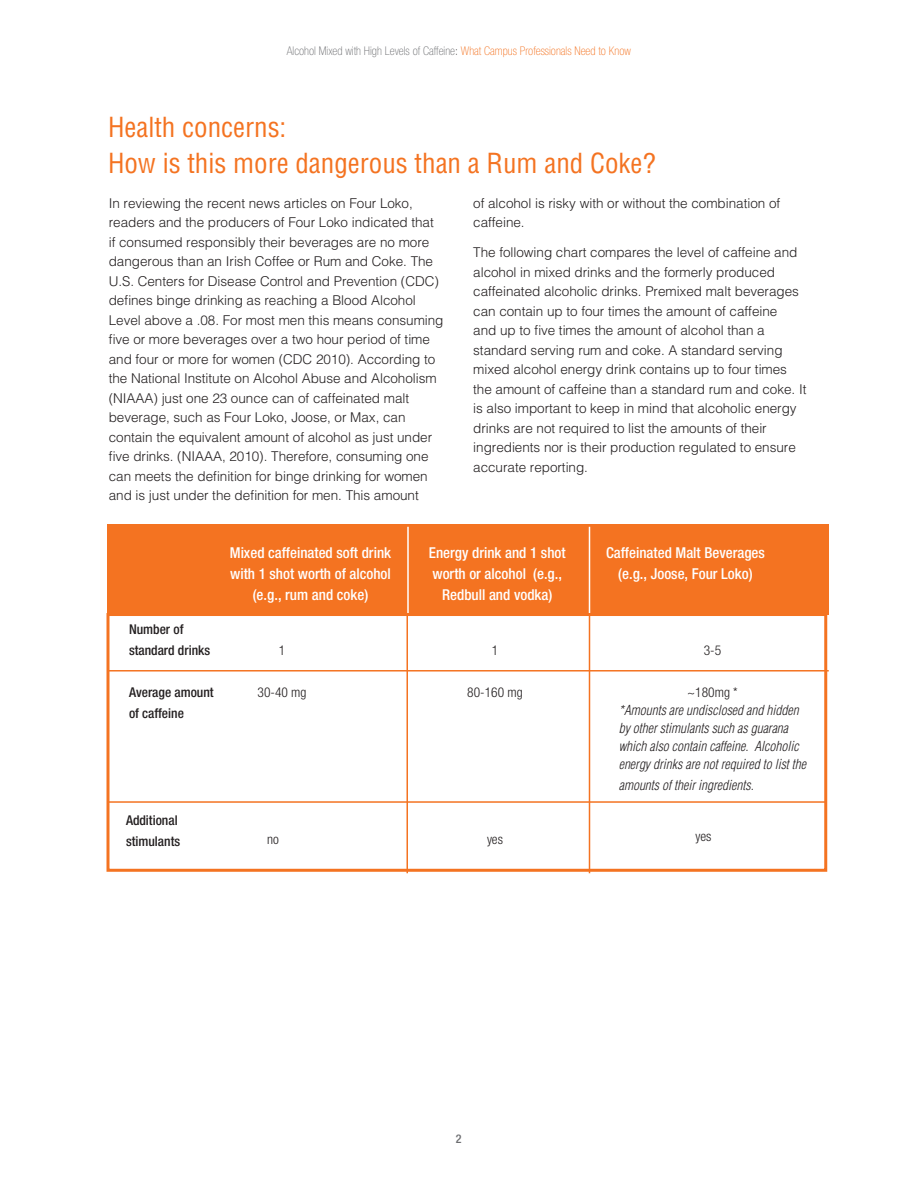
<style>
.page{position:relative;width:918px;height:1188px;background:#fff}
.page>*{position:absolute;margin:0;border:0;box-sizing:border-box;transform-origin:0 0}
.t1{font:condensed 27px/36px "Helvetica";color:#f47321}
.t2{font:500 condensed 15px/21px "Helvetica Neue";color:#fff;text-align:center}
.t3{font:300 13.5px/19.5px "Helvetica";letter-spacing:-.005em;color:#231f20}
.t4{font:italic 300 condensed 13.5px/18px "Helvetica";color:#231f20}
.t5{font:500 condensed 13.5px/21px "Helvetica Neue";color:#231f20}
.t6{font:300 condensed 13.5px "Helvetica Neue";color:#231f20}
.t7{font:12px "Helvetica Neue Thin Condensed Two";color:#6c6d70}
.t8{font:500 condensed 12px "Helvetica Neue";color:#6c6d70}
.s1{color:#231f20}
.s2{color:#f47321}
</style>
<div class="page">
<div style="left:107px;top:524px;width:722px;height:91px;background:#f47321"></div>
<hr style="left:107px;top:670px;width:722px;height:2px;background:#f47321">
<hr style="left:107px;top:801px;width:719px;height:2px;background:#f47321">
<hr style="left:406px;top:537px;width:2px;height:336px;background:#f47321">
<hr style="left:589px;top:537px;width:1px;height:336px;background:#f47321">
<hr style="left:407px;top:527px;width:2px;height:87px;background:#fff">
<hr style="left:589px;top:527px;width:1px;height:87px;background:#fff">
<div style="left:106px;top:613px;width:721px;height:259px;border:3px solid #f47321"></div>
<p class="t7" style="left:287px;top:44px;width:346px">Alcohol Mixed with High Levels of Caffeine<span class="s1">:</span> <span class="s2">What Campus Professionals Need to Know</span></p>
<p class="t1" style="left:108px;top:109px;width:550px">Health concerns:<br>How is this more dangerous than a Rum and Coke?</p>
<p class="t3" style="left:109px;top:193px;width:336px">In reviewing the recent news articles on Four Loko, readers and the producers of Four Loko indicated that if consumed responsibly their beverages are no more dangerous than an Irish Coffee or Rum and Coke. The U.S. Centers for Disease Control and Prevention (CDC) defines binge drinking as reaching a Blood Alcohol Level above a .08. For most men this means consuming five or more beverages over a two hour period of time and four or more for women (CDC 2010). According to the National Institute on Alcohol Abuse and Alcoholism (NIAAA) just one 23 ounce can of caffeinated malt beverage, such as Four Loko, Joose, or Max, can contain the equivalent amount of alcohol as just under five drinks. (NIAAA, 2010). Therefore, consuming one can meets the definition for binge drinking for women and is just under the definition for men. This amount</p>
<p class="t3" style="left:473px;top:193px;width:308px">of alcohol is risky with or without the combination of caffeine.</p>
<p class="t3" style="left:473px;top:243px;width:335px">The following chart compares the level of caffeine and alcohol in mixed drinks and the formerly produced caffeinated alcoholic drinks. Premixed malt beverages can contain up to four times the amount of caffeine<br>and up to five times the amount of alcohol than a standard serving rum and coke. A standard serving mixed alcohol energy drink contains up to four times the amount of caffeine than a standard rum and coke. It is also important to keep in mind that alcoholic energy drinks are not required to list the amounts of their ingredients nor is their production regulated to ensure accurate reporting.</p>
<p class="t5" style="left:129px;top:619px;width:83px">Number of standard drinks</p>
<p class="t5" style="left:129px;top:682px;width:86px">Average amount of caffeine</p>
<p class="t5" style="left:126px;top:809px;width:56px">Additional stimulants</p>
<p class="t2" style="left:230px;top:542px;width:163px">Mixed caffeinated soft drink with 1 shot worth of alcohol (e.g., rum and coke)</p>
<p class="t2" style="left:429px;top:542px;width:138px">Energy drink and 1 shot worth or alcohol (e.g.,<br>Redbull and vodka)</p>
<p class="t2" style="left:606px;top:542px;width:160px">Caffeinated Malt Beverages (e.g., Joose, Four Loko)</p>
<p class="t6" style="left:279px;top:642px;width:8px">1</p>
<p class="t6" style="left:258px;top:684px;width:50px">30-40 mg</p>
<p class="t6" style="left:492px;top:642px;width:8px">1</p>
<p class="t6" style="left:467px;top:684px;width:57px">80-160 mg</p>
<p class="t6" style="left:267px;top:831px;width:13px">no</p>
<p class="t6" style="left:487px;top:831px;width:17px">yes</p>
<p class="t6" style="left:704px;top:642px;width:19px">3-5</p>
<p class="t6" style="left:687px;top:684px;width:52px">~180mg *</p>
<p class="t4" style="left:619px;top:701px;width:189px">*Amounts are undisclosed and hidden by other stimulants such as guarana which also contain caffeine. Alcoholic energy drinks are not required to list the</p>
<p class="t4" style="left:619px;top:776px;width:136px">amounts of their ingredients.</p>
<p class="t6" style="left:696px;top:828px;width:17px">yes</p>
<p class="t8" style="left:456px;top:1132px;width:7px">2</p>
</div>
